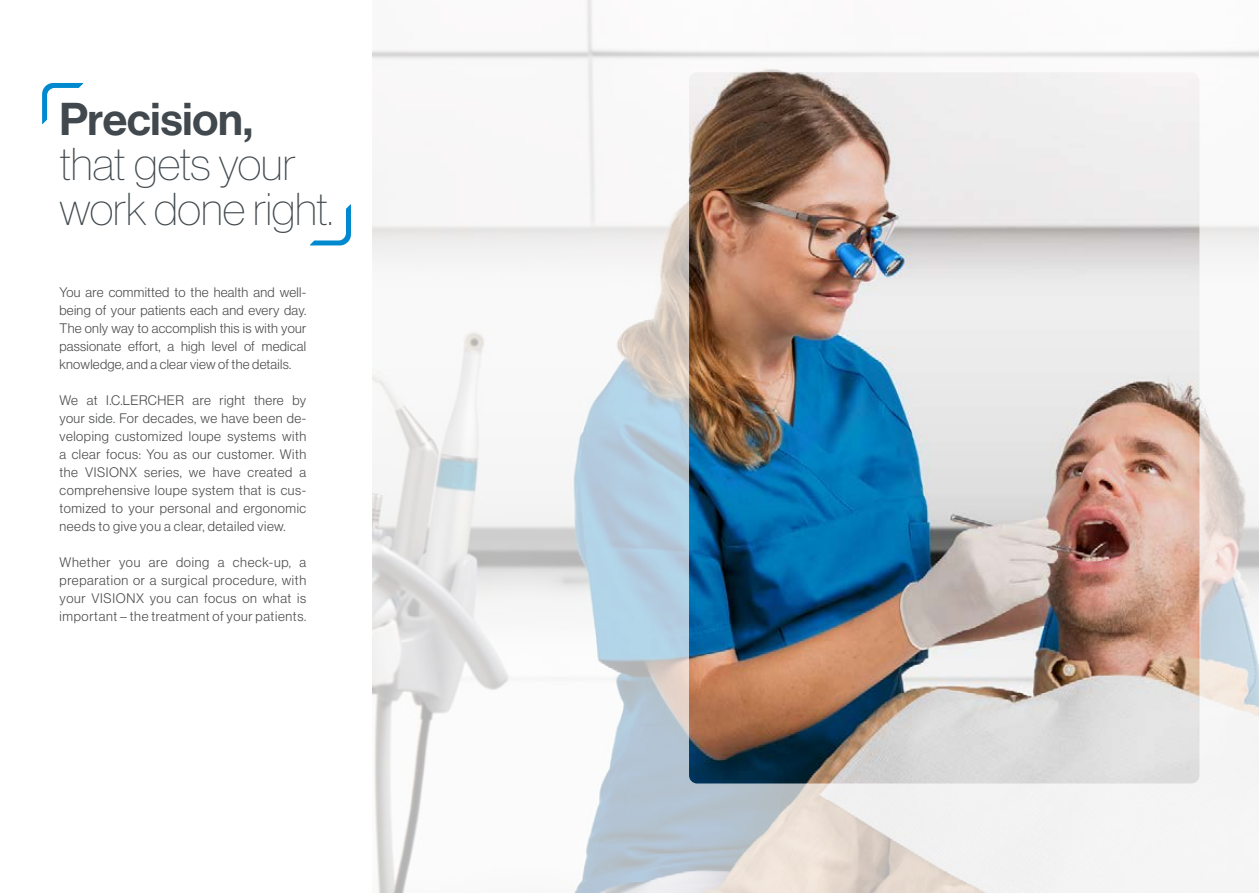
<style>
.page{position:relative;width:1259px;height:893px;background:#fff}
.page>*{position:absolute;margin:0;border:0;box-sizing:border-box;transform-origin:0 0}
.ICL_head_30pt{font:45px/45px "N Haas Grotesk DS Pro 25 Th";letter-spacing:-.005em;color:#41494e}
.ICL_head_30pt-2{font:45px "N Haas Grotesk DS Pro 65 Md";letter-spacing:-.005em;color:#41494e}
.ICL_body_9pt{font:13.5px/18px "N Haas Grotesk DS Pro 45 Lt";letter-spacing:.04em;color:#494a4b;text-align:justify}
</style>
<div class="page">
<img style="left:372px;top:0;width:887px;height:893px">
<img style="left:689px;top:72px;width:510px;height:711px">
<svg style="left:42px;top:83px;width:41px;height:41px"></svg>
<svg style="left:310px;top:204px;width:41px;height:41px"></svg>
<p class="ICL_head_30pt-2" style="left:60px;top:93px;width:195px">Precision,</p>
<p class="ICL_head_30pt" style="left:60px;top:142px;width:275px">that gets your work done right.</p>
<p class="ICL_body_9pt" style="left:60px;top:284px;width:248px">You are committed to the health and well&shy;being of your patients each and every day.<br>The only way to accomplish this is with your passionate effort, a high level of medical knowledge, and a clear view of the details.</p>
<p class="ICL_body_9pt" style="left:60px;top:392px;width:248px;text-align:left">We at I.C.LERCHER are right there by your side. For decades, we have been de-- veloping customized loupe systems with a clear focus: You as our customer. With the VISIONX series, we have created a comprehensive loupe system that is cus&shy;tomized to your personal and ergonomic needs to give you a clear, detailed view.</p>
<p class="ICL_body_9pt" style="left:60px;top:554px;width:248px">Whether you are doing a check-up, a preparation or a surgical procedure, with your VISIONX you can focus on what is important – the treatment of your patients.</p>
</div>
